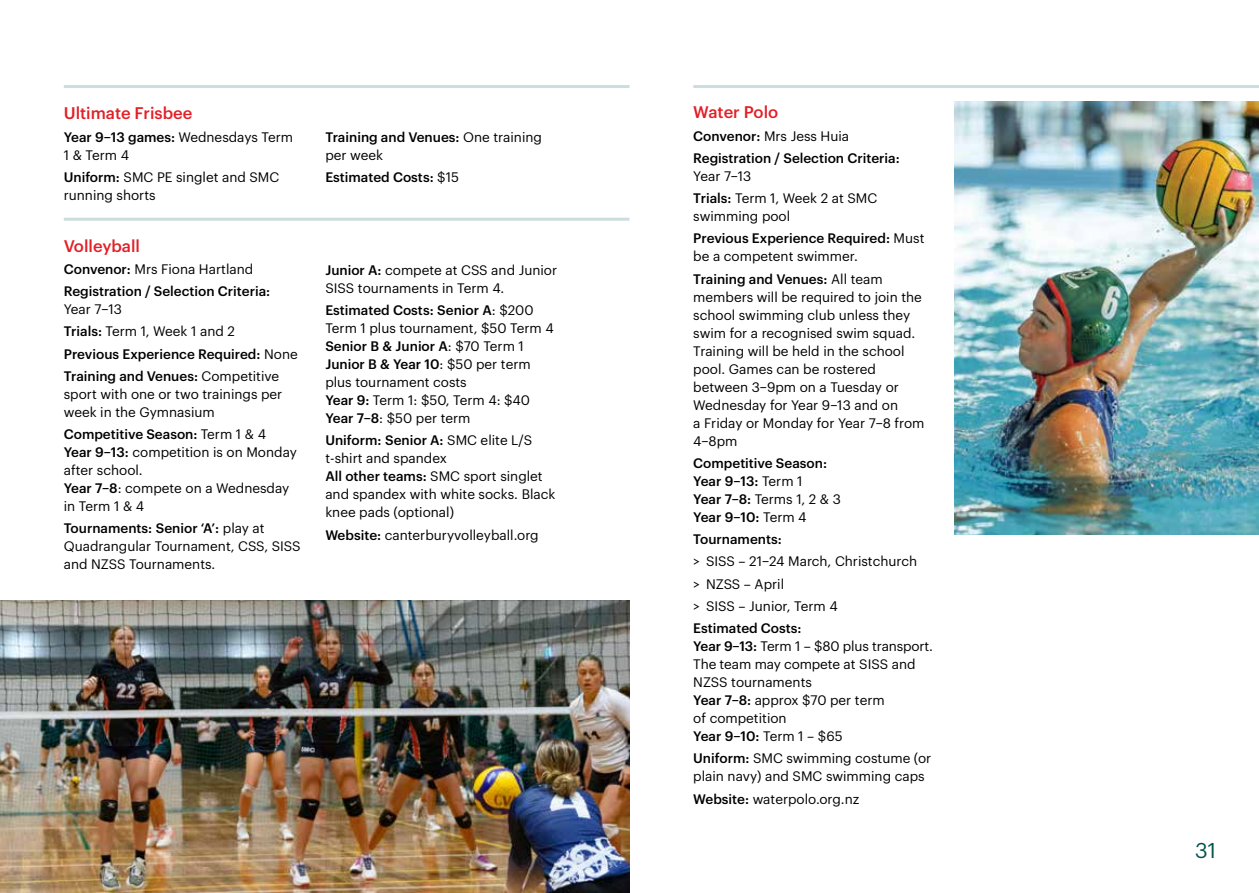
<style>
.page{position:relative;width:1259px;height:893px;background:#fff}
.page>*{position:absolute;margin:0;border:0;box-sizing:border-box;transform-origin:0 0}
.t1{font:21px "Graphik";color:#00544f}
.t2{font:500 16.5px "Graphik";color:#e31f27}
.t3{font:13.5px/18px "Graphik";color:#000}
.t4{font:500 13.5px/22.2px "Graphik";color:#000}
.s1{font-weight:500}
.s2{font-weight:400}
</style>
<div class="page">
<img style="left:0;top:601px;width:629px;height:292px">
<hr style="left:64px;top:218px;width:565px;height:3px;background:#cadddf">
<hr style="left:64px;top:85px;width:565px;height:3px;background:#cadddf">
<img style="left:955px;top:102px;width:304px;height:433px">
<hr style="left:693px;top:85px;width:566px;height:3px;background:#cadddf">
<p class="t2" style="left:64px;top:101px;width:130px">Ultimate Frisbee</p>
<p class="t3" style="left:64px;top:127px;width:231px"><span class="s1">Year 9–13 games:</span> Wednesdays Term<br>1 &amp; Term 4</p>
<p class="t3" style="left:64px;top:167px;width:217px"><span class="s1">Uniform:</span> SMC PE singlet and SMC running shorts</p>
<p class="t2" style="left:64px;top:233px;width:78px">Volleyball</p>
<p class="t4" style="left:64px;top:257px;width:208px">Convenor: <span class="s2">Mrs Fiona Hartland<br></span>Registration / Selection Criteria:</p>
<p class="t4" style="left:64px;top:297px;width:235px"><span class="s2">Year 7–13<br></span>Trials: <span class="s2">Term 1, Week 1 and 2<br></span>Previous Experience Required: <span class="s2">None<br></span>Training and Venues: <span class="s2">Competitive</span></p>
<p class="t3" style="left:64px;top:384px;width:220px">sport with one or two trainings per week in the Gymnasium</p>
<p class="t3" style="left:64px;top:424px;width:235px"><span class="s1">Competitive Season:</span> Term 1 &amp; 4<br><span class="s1">Year 9–13:</span> competition is on Monday after school.<br><span class="s1">Year 7–8</span>: compete on a Wednesday in Term 1 &amp; 4</p>
<p class="t3" style="left:64px;top:518px;width:238px"><span class="s1">Tournaments: Senior ‘A’:</span> play at<br>Quadrangular Tournament, CSS, SISS and NZSS Tournaments.</p>
<p class="t4" style="left:325px;top:127px;width:218px;line-height:18px">Training and Venues: <span class="s2">One training per week</span></p>
<p class="t4" style="left:325px;top:165px;width:135px">Estimated Costs: <span class="s2">$15</span></p>
<p class="t3" style="left:325px;top:260px;width:233px"><span class="s1">Junior A:</span> compete at CSS and Junior<br>SISS tournaments in Term 4.</p>
<p class="t3" style="left:325px;top:300px;width:230px"><span class="s1">Estimated Costs: Senior A</span>: $200<br>Term 1 plus tournament, $50 Term 4<br><span class="s1">Senior B &amp; Junior A</span>: $70 Term 1<br><span class="s1">Junior B &amp; Year 10</span>: $50 per term plus tournament costs<br><span class="s1">Year 9:</span> Term 1: $50, Term 4: $40<br><span class="s1">Year 7–8</span>: $50 per term</p>
<p class="t3" style="left:325px;top:430px;width:232px"><span class="s1">Uniform: Senior A:</span> SMC elite L/S t-shirt and spandex<br><span class="s1">All other teams:</span> SMC sport singlet and spandex with white socks. Black knee pads (optional)</p>
<p class="t3" style="left:325px;top:525px;width:215px"><span class="s1">Website:</span> canterburyvolleyball.org</p>
<p class="t2" style="left:693px;top:100px;width:86px">Water Polo</p>
<p class="t4" style="left:693px;top:124px;width:208px">Convenor: <span class="s2">Mrs Jess Huia<br></span>Registration / Selection Criteria:</p>
<p class="t3" style="left:693px;top:164px;width:185px;line-height:22.2px">Year 7–13<br><span class="s1">Trials:</span> Term 1, Week 2 at SMC</p>
<p class="t4" style="left:693px;top:204px;width:233px"><span class="s2">swimming pool<br></span>Previous Experience Required: <span class="s2">Must</span></p>
<p class="t3" style="left:693px;top:244px;width:191px;line-height:22.2px">be a competent swimmer.<br><span class="s1">Training and Venues:</span> All team</p>
<p class="t3" style="left:693px;top:287px;width:233px">members will be required to join the school swimming club unless they swim for a recognised swim squad.<br>Training will be held in the school pool. Games can be rostered between 3–9pm on a Tuesday or<br>Wednesday for Year 9–13 and on<br>a Friday or Monday for Year 7–8 from<br>4–8pm</p>
<p class="t4" style="left:693px;top:453px;width:149px;line-height:18px">Competitive Season:<br>Year 9–13: <span class="s2">Term 1<br></span>Year 7–8: <span class="s2">Terms 1, 2 &amp; 3<br></span>Year 9–10: <span class="s2">Term 4</span></p>
<p class="t4" style="left:693px;top:527px;width:90px">Tournaments:</p>
<p class="t3" style="left:693px;top:549px;width:225px;line-height:22.2px">&gt; SISS – 21–24 March, Christchurch &gt; NZSS – April<br>&gt; SISS – Junior, Term 4</p>
<p class="t3" style="left:693px;top:618px;width:241px"><span class="s1">Estimated Costs:<br>Year 9–13:</span> Term 1 – $80 plus transport.<br>The team may compete at SISS and<br>NZSS tournaments<br><span class="s1">Year 7–8:</span> approx $70 per term<br>of competition<br><span class="s1">Year 9–10:</span> Term 1 – $65</p>
<p class="t3" style="left:693px;top:748px;width:240px"><span class="s1">Uniform:</span> SMC swimming costume (or plain navy) and SMC swimming caps</p>
<p class="t3" style="left:693px;top:789px;width:168px"><span class="s1">Website:</span> waterpolo.org.nz</p>
<h1 class="t1" style="left:1195px;top:834px;width:22px">31</h1>
</div>
